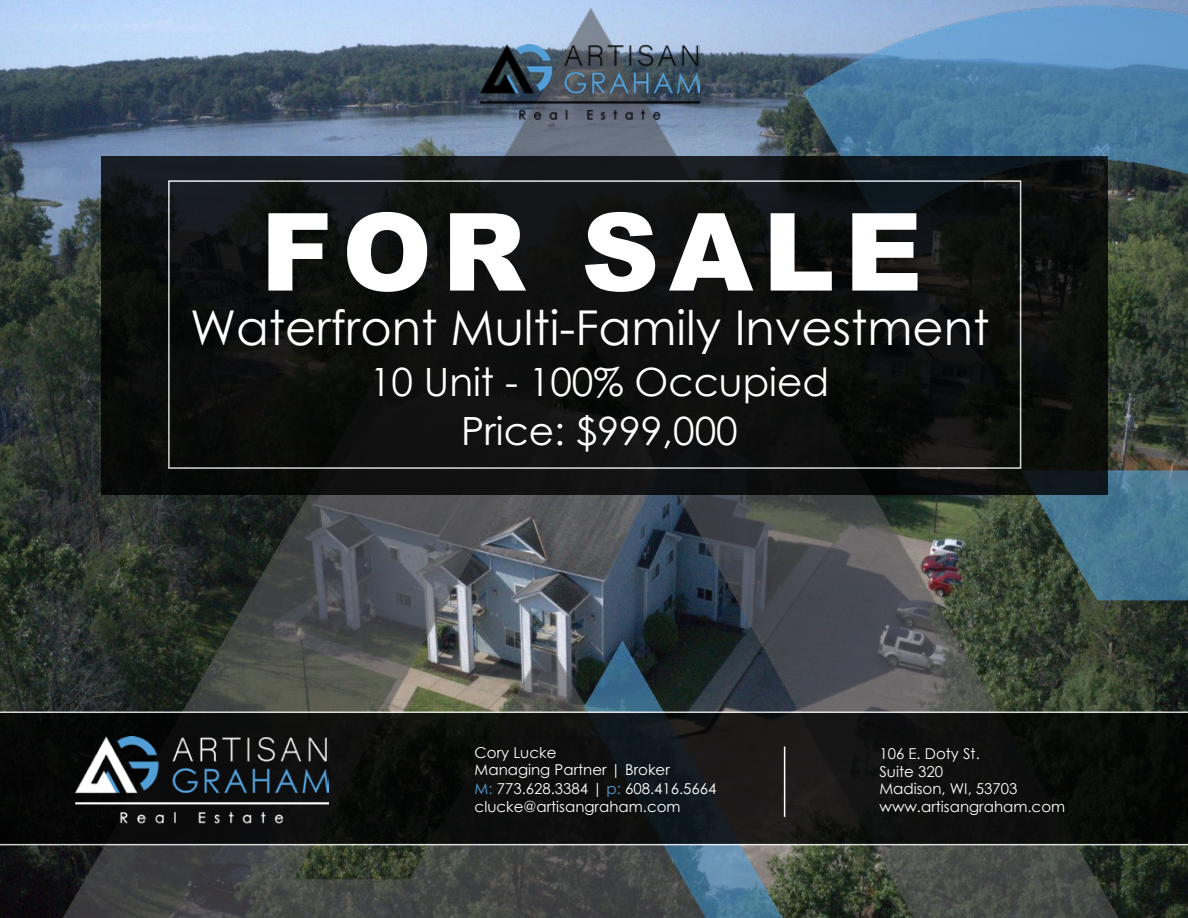
<style>
.page{position:relative;width:1188px;height:918px;background:#fff}
.page>*{position:absolute;margin:0;border:0;box-sizing:border-box;transform-origin:0 0}
.t1{font:900 108px "Arial";letter-spacing:.09em;color:#fff}
.t2{font:48px "Century Gothic";color:#fff}
.t3{font:39px "Century Gothic";color:#fff}
.t4{font:39px "Century Gothic Std";color:#fff}
.t5{font:15px/18.1px "Century Gothic Std";color:#fff}
.t6{font:15px/17.7px "Century Gothic";color:#fff}
.s1{font-family:"Century Gothic"}
.s2{color:#549ed6}
</style>
<div class="page">
<img style="left:0;top:5px;width:1188px;height:912px">
<img style="left:480px;top:45px;width:219px;height:77px">
<svg style="left:0;top:711px;width:1188px;height:134px;background:#121413"></svg>
<hr style="left:784px;top:747px;width:1px;height:70px;background:#fff">
<img style="left:75px;top:737px;width:253px;height:88px">
<svg style="left:101px;top:156px;width:1007px;height:339px;background:#101212"></svg>
<h1 class="t1" style="left:260px;top:174px;width:664px">FOR SALE</h1>
<h2 class="t2" style="left:190px;top:294px;width:801px">Waterfront Multi-Family Investment</h2>
<h3 class="t3" style="left:370px;top:355px;width:461px">10 Unit - 100% Occupied</h3>
<h3 class="t4" style="left:461px;top:407px;width:278px">Price: $<span class="s1">999,000</span></h3>
<p class="t6" style="left:475px;top:743px;width:83px">Cory Lucke</p>
<p class="t5" style="left:475px;top:761px;width:243px">Managing Partner | Broker<br><span class="s2">M:</span> <span class="s1">773.628.3384</span> | <span class="s2">p:</span> 608.416.5664 <span class="s1">clucke</span>@artisangraham.com</p>
<p class="t6" style="left:879px;top:744px;width:187px">106 E. Doty St.<br>Suite 320<br>Madison, WI, 53703 www.artisangraham.com</p>
</div>
